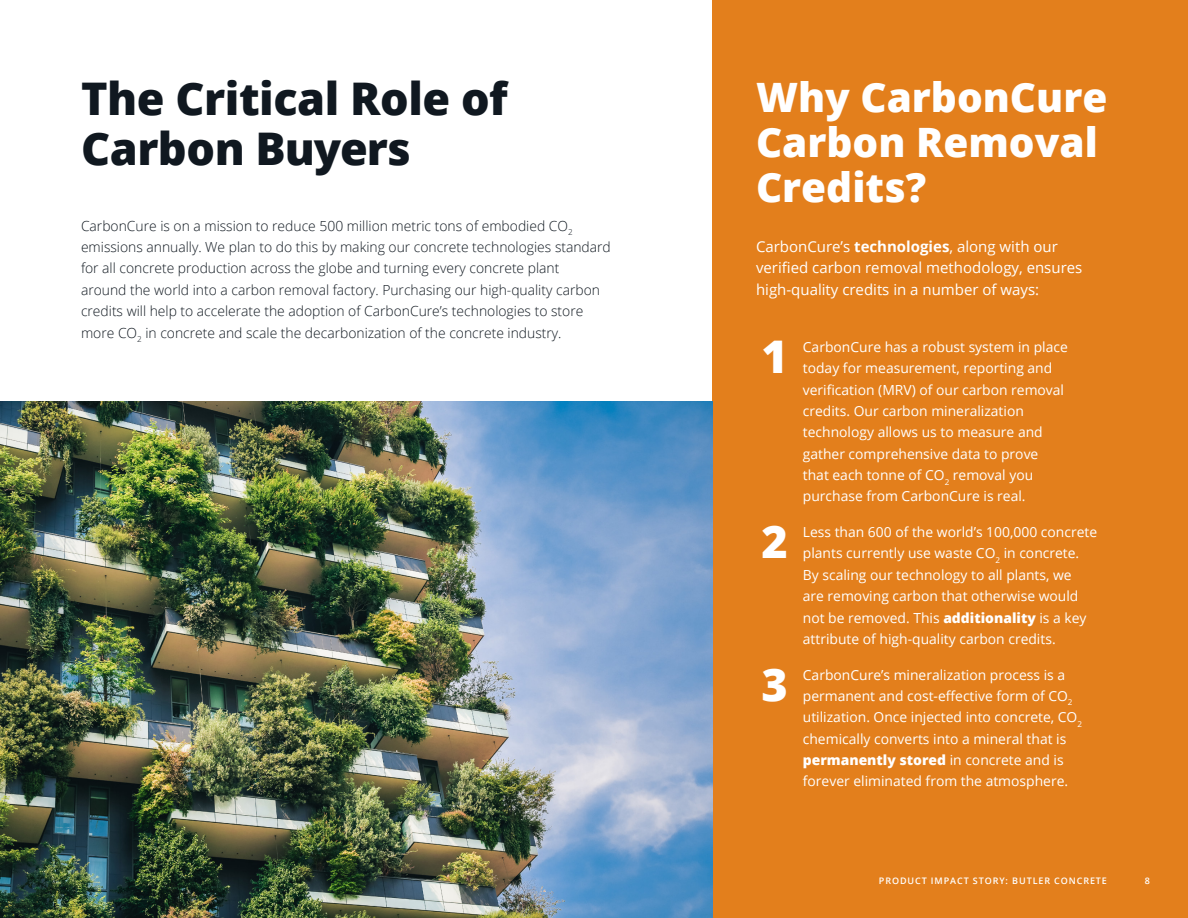
<style>
.page{position:relative;width:1188px;height:918px;background:#fff}
.page>*{position:absolute;margin:0;border:0;box-sizing:border-box;transform-origin:0 0}
.t1{font:800 45px/49.5px "Open Sans";letter-spacing:-.01em;color:#101820}
.t2{font:800 45px "Open Sans";color:#fff}
.t3{font:800 40.5px/45px "Open Sans";color:#fff}
.t4{font:15px/21.3px "Open Sans";color:#fff}
.t5{font:13.8px/21.5px "Open Sans";color:#fff}
.t6{font:300 13.8px/21.5px "Open Sans";color:#101820}
.t7{font:600 9px "Open Sans";letter-spacing:.1em;color:#fff}
.s1{font-weight:700}
.s2{font-weight:800}
</style>
<div class="page">
<div style="left:713px;top:0;width:475px;height:918px;background:#e37f1c"></div>
<img style="left:0;top:402px;width:713px;height:516px">
<h1 class="t1" style="left:81px;top:79px;width:428px">The Critical Role of<br>Carbon Buyers</h1>
<h2 class="t3" style="left:756px;top:79px;width:353px">Why CarbonCure<br>Carbon Removal<br>Credits?</h2>
<p class="t4" style="left:756px;top:237px;width:328px">CarbonCure’s <span class="s1">technologies</span>, along with our veri昀椀ed carbon removal methodology, ensures high-quality credits in a number of ways:</p>
<p class="t6" style="left:81px;top:215px;width:531px">CarbonCure is on a mission to reduce 500 million metric tons of embodied CO<sub>2 </sub>emissions annually. We plan to do this by making our concrete technologies standard for all concrete production across the globe and turning every concrete plant<br>around the world into a carbon removal factory. Purchasing our high-quality carbon credits will help to accelerate the adoption of CarbonCure’s technologies to store more CO<sub>2</sub> in concrete and scale the decarbonization of the concrete industry.</p>
<h1 class="t2" style="left:761px;top:338px;width:28px">1</h1>
<p class="t5" style="left:803px;top:337px;width:267px">CarbonCure has a robust system in place today for measurement, reporting and veri昀椀cation (MRV) of our carbon removal credits. Our carbon mineralization technology allows us to measure and gather comprehensive data to prove<br>that each tonne of CO<sub>2</sub> removal you purchase from CarbonCure is real.</p>
<p class="t5" style="left:803px;top:523px;width:296px">Less than 600 of the world’s 100,000 concrete plants currently use waste CO<sub>2</sub> in concrete.<br>By scaling our technology to all plants, we<br>are removing carbon that otherwise would not be removed. This <span class="s2">additionality</span> is a key attribute of high-quality carbon credits.</p>
<p class="t5" style="left:803px;top:665px;width:281px">CarbonCure’s mineralization process is a permanent and cost-e昀昀ective form of CO<sub>2 </sub>utilization. Once injected into concrete, CO<sub>2 </sub>chemically converts into a mineral that is <span class="s2">permanently stored</span> in concrete and is forever eliminated from the atmosphere.</p>
<h1 class="t2" style="left:761px;top:524px;width:28px">2</h1>
<h1 class="t2" style="left:761px;top:666px;width:28px">3</h1>
<p class="t7" style="left:879px;top:877px;width:230px">PRODUCT IMPACT STORY: BUTLER CONCRETE</p>
<p class="t7" style="left:1145px;top:877px;width:7px">8</p>
</div>
